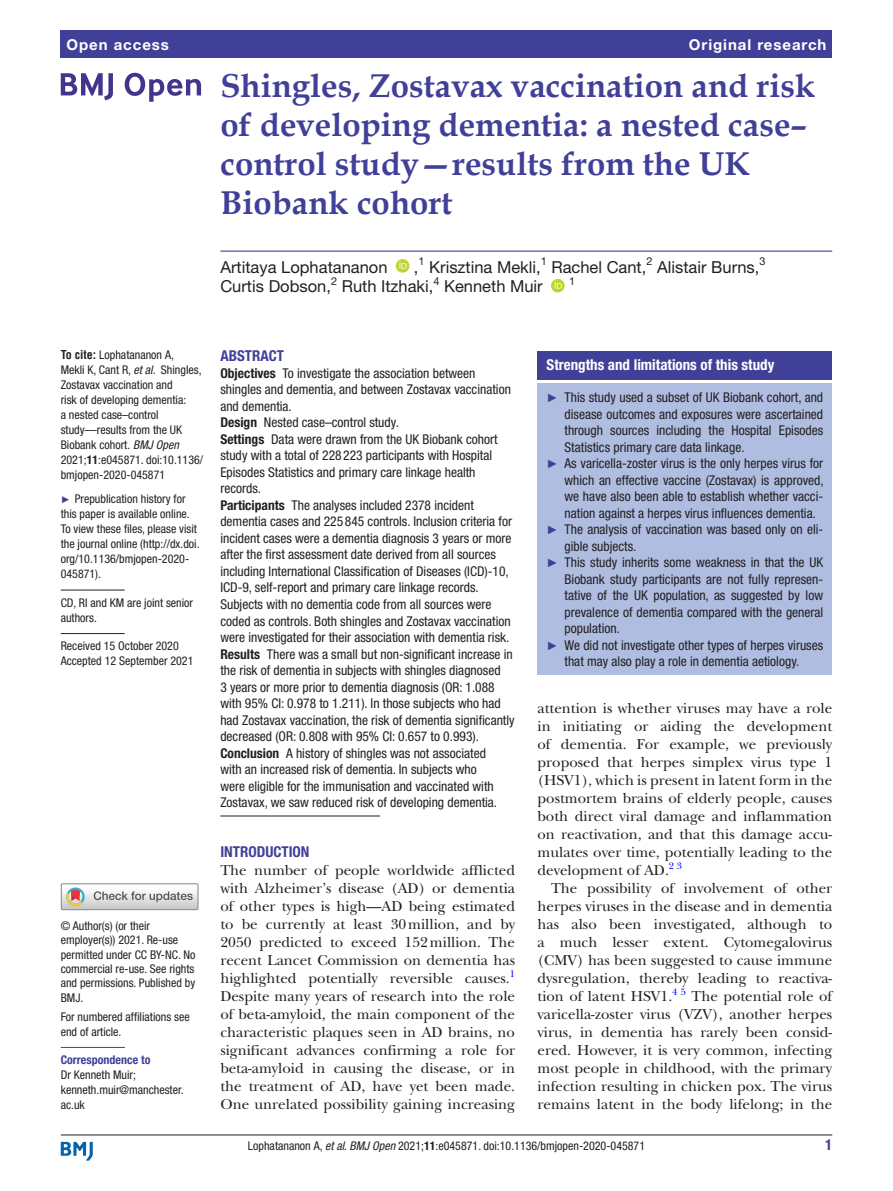
<style>
.page{position:relative;width:893px;height:1191px;background:#fff}
.page>*{position:absolute;margin:0;border:0;box-sizing:border-box;transform-origin:0 0}
.t1{font:700 33px/39px "Book Antiqua";color:#414099}
.t2{font:16.5px "Helvetica Neue LT Std";color:#231f20}
.t3{font:15px/18px "New Baskerville";color:#231f20;text-align:justify}
.t4{font:700 condensed 15px "Helvetica Neue LT Std";color:#fff}
.t5{font:700 15px "Helvetica Neue LT Std";letter-spacing:.065em;color:#fff}
.t6{font:700 condensed 15px "Helvetica Neue LT Std";color:#414099}
.t7{font:condensed 13.5px/16.5px "Helvetica Neue LT Std";color:#231f20}
.t8{font:condensed 12px/15px "Helvetica Neue LT Std";color:#231f20}
.t9{font:700 condensed 12px "Helvetica Neue LT Std";color:#414099}
.t10{font:10.95px "Helvetica Neue LT Std";color:#231f20}
.t11{font:9.9px "New Baskerville";color:#00f}
.s1{font-family:"Helvetica LT Std";font-weight:700}
.s2{font-style:italic}
.s3{font-weight:700}
.s4{font-family:"Arial";font-stretch:normal;font-size:9.75px;color:#414099}
.s5{font-family:"Arial";font-stretch:normal;font-size:12px;color:#414099}
</style>
<div class="page">
<hr style="left:61px;top:1134px;width:771px;height:1px;background:#231f20">
<svg style="left:61px;top:1141px;width:32px;height:19px"></svg>
<div style="left:61px;top:31px;width:771px;height:27px;background:#414099"></div>
<hr style="left:220px;top:250px;width:612px;height:2px;background:#414099">
<svg style="left:396px;top:259px;width:13px;height:14px"></svg>
<svg style="left:551px;top:279px;width:14px;height:13px"></svg>
<hr style="left:61px;top:589px;width:64px;height:1px;background:#231f20">
<hr style="left:61px;top:633px;width:64px;height:1px;background:#231f20">
<hr style="left:61px;top:1047px;width:64px;height:1px;background:#414099">
<svg style="left:61px;top:73px;width:52px;height:27px"></svg>
<svg style="left:125px;top:73px;width:76px;height:29px"></svg>
<div style="left:61px;top:883px;width:138px;height:27px;border:1px solid #969090"></div>
<svg style="left:61px;top:883px;width:137px;height:26px"></svg>
<hr style="left:220px;top:815px;width:160px;height:1px;background:#231f20">
<div style="left:538px;top:351px;width:294px;height:28px;background:#414099"></div>
<div style="left:538px;top:383px;width:294px;height:292px;background:#afbde1"></div>
<p class="t5" style="left:66px;top:35px;width:104px">Open access</p>
<p class="t5" style="left:689px;top:35px;width:139px">Original research</p>
<h1 class="t1" style="left:220px;top:66px;width:596px">Shingles, Zostavax vaccination and risk of developing dementia: a nested case– control study—results from the UK<br>Biobank cohort</h1>
<p class="t10" style="left:418px;top:255px;width:8px">1</p>
<p class="t2" style="left:429px;top:257px;width:113px">Krisztina Mekli,</p>
<p class="t10" style="left:541px;top:255px;width:8px">1</p>
<p class="t2" style="left:551px;top:257px;width:97px">Rachel Cant,</p>
<p class="t10" style="left:646px;top:255px;width:8px">2</p>
<p class="t2" style="left:657px;top:257px;width:104px">Alistair Burns,</p>
<p class="t10" style="left:759px;top:255px;width:8px">3</p>
<p class="t2" style="left:220px;top:257px;width:169px">Artitaya Lophatananon</p>
<p class="t2" style="left:414px;top:257px;width:6px">,</p>
<p class="t2" style="left:220px;top:277px;width:112px">Curtis Dobson,</p>
<p class="t10" style="left:331px;top:274px;width:8px">2</p>
<p class="t2" style="left:342px;top:277px;width:93px">Ruth Itzhaki,</p>
<p class="t10" style="left:433px;top:274px;width:8px">4</p>
<p class="t2" style="left:444px;top:277px;width:100px">Kenneth Muir</p>
<p class="t10" style="left:569px;top:274px;width:8px">1</p>
<p class="t8" style="left:61px;top:347px;width:144px"><span class="s1">To cite:</span> Lophatananon A,<br>Mekli K, Cant R, <span class="s2">et al</span>. Shingles,<br>Zostavax vaccination and<br>risk of developing dementia:<br>a nested case–control study—results from the UK<br>Biobank cohort. <span class="s2">BMJ Open<br></span>2021;<span class="s3">11</span>:e045871. doi:10.1136/ bmjopen-2020-045871</p>
<p class="t8" style="left:61px;top:491px;width:140px"><span class="s4">►</span> Prepublication history for this paper is available online.<br>To view these files, please visit the journal online (http://dx.doi. org/10.1136/bmjopen-2020-<br>045871).</p>
<p class="t8" style="left:61px;top:595px;width:134px">CD, RI and KM are joint senior authors.</p>
<p class="t8" style="left:61px;top:638px;width:134px">Received 15 October 2020<br>Accepted 12 September 2021</p>
<p class="t8" style="left:61px;top:918px;width:136px;line-height:14.4px">© Author(s) (or their employer(s)) 2021. Re-use permitted under CC BY-NC. No commercial re-use. See rights and permissions. Published by<br>BMJ.</p>
<p class="t8" style="left:61px;top:1009px;width:130px">For numbered affiliations see end of article.</p>
<p class="t9" style="left:61px;top:1052px;width:91px">Correspondence to</p>
<p class="t8" style="left:61px;top:1067px;width:124px">Dr Kenneth Muir; kenneth.muir@manchester. ac.uk</p>
<p class="t6" style="left:220px;top:347px;width:65px">ABSTRACT</p>
<p class="t7" style="left:220px;top:365px;width:296px"><span class="s3">Objectives</span> To investigate the association between shingles and dementia, and between Zostavax vaccination and dementia.<br><span class="s3">Design</span> Nested case–control study.<br><span class="s3">Settings</span> Data were drawn from the UK Biobank cohort study with a total of 228 223 participants with Hospital Episodes Statistics and primary care linkage health records.<br><span class="s3">Participants</span> The analyses included 2378 incident dementia cases and 225 845 controls. Inclusion criteria for incident cases were a dementia diagnosis 3 years or more after the first assessment date derived from all sources including International Classification of Diseases (ICD)-10, ICD-9, self-report and primary care linkage records.<br>Subjects with no dementia code from all sources were coded as controls. Both shingles and Zostavax vaccination were investigated for their association with dementia risk.<br><span class="s3">Results</span> There was a small but non-significant increase in the risk of dementia in subjects with shingles diagnosed<br>3 years or more prior to dementia diagnosis (OR: 1.088 with 95% CI: 0.978 to 1.211). In those subjects who had had Zostavax vaccination, the risk of dementia significantly decreased (OR: 0.808 with 95% CI: 0.657 to 0.993).<br><span class="s3">Conclusion</span> A history of shingles was not associated<br>with an increased risk of dementia. In subjects who<br>were eligible for the immunisation and vaccinated with Zostavax, we saw reduced risk of developing dementia.</p>
<p class="t6" style="left:220px;top:843px;width:91px">INTRODUCTION</p>
<p class="t3" style="left:220px;top:861px;width:296px">The number of people worldwide afflicted with Alzheimer’s disease (AD) or dementia of other types is high—AD being estimated to be currently at least 30million, and by 2050 predicted to exceed 152million. The recent Lancet Commission on dementia has highlighted potentially reversible causes.</p>
<p class="t11" style="left:510px;top:967px;width:7px">1</p>
<p class="t3" style="left:220px;top:987px;width:296px">Despite many years of research into the role of beta-amyloid, the main component of the characteristic plaques seen in AD brains, no significant advances confirming a role for beta-amyloid in causing the disease, or in the treatment of AD, have yet been made.<br>One unrelated possibility gaining increasing</p>
<p class="t4" style="left:547px;top:356px;width:229px">Strengths and limitations of this study</p>
<p class="t7" style="left:547px;top:389px;width:278px"><span class="s5">►</span> This study used a subset of UK Biobank cohort, and</p>
<p class="t7" style="left:565px;top:405px;width:260px">disease outcomes and exposures were ascertained</p>
<p class="t7" style="left:565px;top:422px;width:260px">through sources including the Hospital Episodes</p>
<p class="t7" style="left:565px;top:438px;width:182px">Statistics primary care data linkage.</p>
<p class="t7" style="left:547px;top:455px;width:278px"><span class="s5">►</span> As varicella-zoster virus is the only herpes virus for</p>
<p class="t7" style="left:565px;top:471px;width:261px">which an effective vaccine (Zostavax) is approved,</p>
<p class="t7" style="left:565px;top:488px;width:260px">we have also been able to establish whether vacci-</p>
<p class="t7" style="left:565px;top:504px;width:253px">nation against a herpes virus influences dementia.</p>
<p class="t7" style="left:547px;top:521px;width:278px"><span class="s5">►</span> The analysis of vaccination was based only on eli-</p>
<p class="t7" style="left:565px;top:537px;width:73px">gible subjects.</p>
<p class="t7" style="left:547px;top:554px;width:278px"><span class="s5">►</span> This study inherits some weakness in that the UK</p>
<p class="t7" style="left:565px;top:570px;width:260px">Biobank study participants are not fully represen-</p>
<p class="t7" style="left:565px;top:587px;width:260px">tative of the UK population, as suggested by low</p>
<p class="t7" style="left:565px;top:603px;width:260px">prevalence of dementia compared with the general</p>
<p class="t7" style="left:565px;top:620px;width:57px">population.</p>
<p class="t7" style="left:547px;top:636px;width:278px"><span class="s5">►</span> We did not investigate other types of herpes viruses</p>
<p class="t7" style="left:565px;top:653px;width:236px">that may also play a role in dementia aetiology.</p>
<p class="t3" style="left:538px;top:699px;width:296px">attention is whether viruses may have a role in initiating or aiding the development of dementia. For example, we previously proposed that herpes simplex virus type 1 (HSV1), which is present in latent form in the postmortem brains of elderly people, causes both direct viral damage and inflammation on reactivation, and that this damage accu&shy;mulates over time, potentially leading to the development of AD.<sup>2</sup> <sup>3</sup></p>
<p class="t3" style="left:538px;top:879px;width:296px;text-indent:14px">The possibility of involvement of other herpes viruses in the disease and in dementia has also been investigated, although to a much lesser extent. Cytomegalovirus (CMV) has been suggested to cause immune dysregulation, thereby leading to reactiva&shy;tion of latent HSV1.</p>
<p class="t11" style="left:672px;top:985px;width:15px">4 5</p>
<p class="t3" style="left:538px;top:987px;width:296px;text-indent:154px">The potential role of varicella-zoster virus (VZV), another herpes virus, in dementia has rarely been consid&shy;ered. However, it is very common, infecting most people in childhood, with the primary infection resulting in chicken pox. The virus remains latent in the body lifelong; in the</p>
<p class="t8" style="left:248px;top:1137px;width:399px">Lophatananon A, <span class="s2">et al</span>. <span class="s2">BMJ Open</span> 2021;<span class="s3">11</span>:e045871. doi:10.1136/bmjopen-2020-045871</p>
<p class="t6" style="left:825px;top:1135px;width:9px">1</p>
</div>
